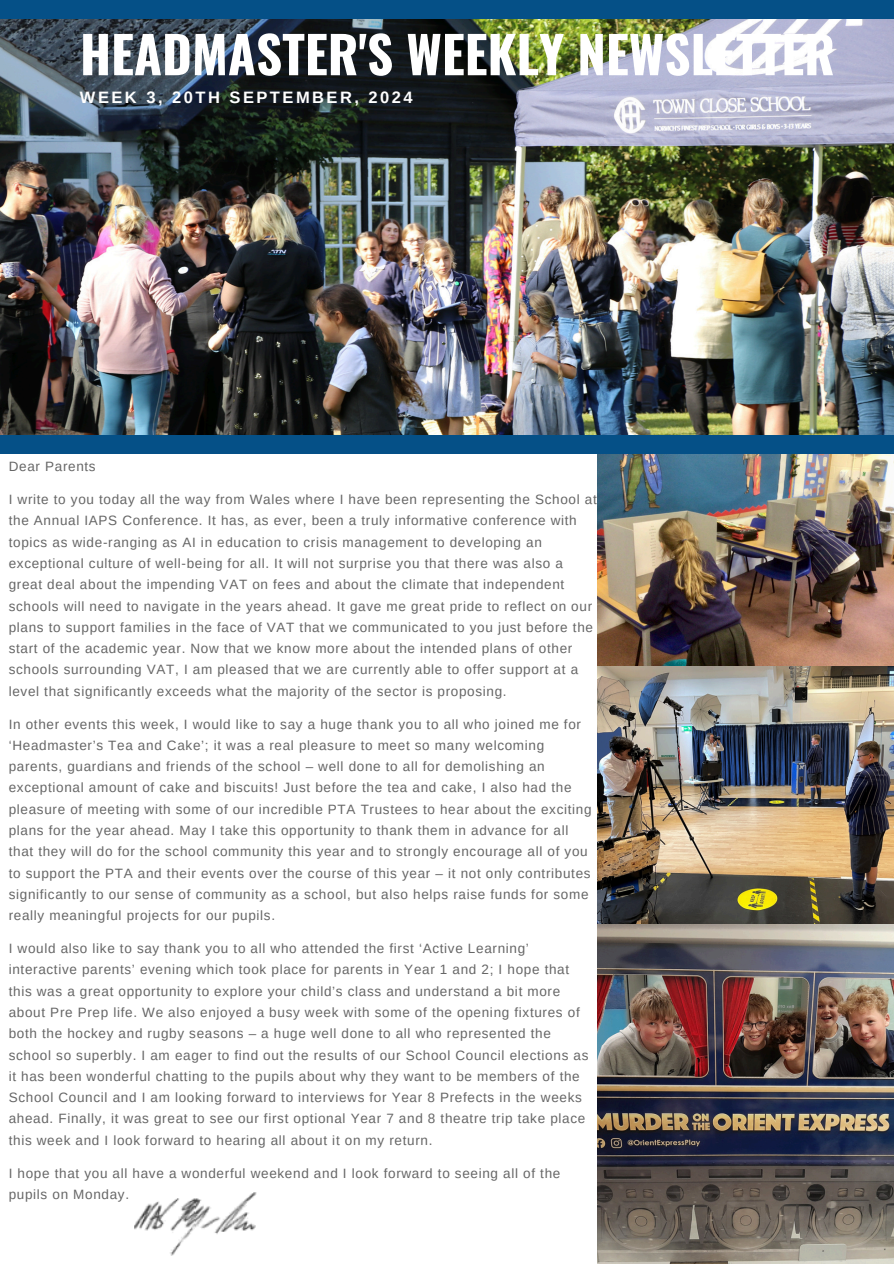
<style>
.page{position:relative;width:894px;height:1264px;background:#fff}
.page>*{position:absolute;margin:0;border:0;box-sizing:border-box;transform-origin:0 0}
.t1{font:700 51px "Oswald";color:#fff}
.t2{font:700 16.5px "Arimo";letter-spacing:.15em;color:#fff}
.t3{font:13.5px/21.3px "Arimo";letter-spacing:.05em;color:#666}
</style>
<div class="page">
<div style="left:0;top:0;width:893px;height:19px;background:#055087"></div>
<div style="left:0;top:435px;width:893px;height:19px;background:#055087"></div>
<img style="left:134px;top:1192px;width:123px;height:62px">
<img style="left:597px;top:454px;width:296px;height:809px">
<img style="left:0;top:19px;width:893px;height:415px">
<p class="t1" style="left:80px;top:14px;width:756px">HEADMASTER'S WEEKLY NEWSLETTER</p>
<p class="t2" style="left:80px;top:88px;width:334px">WEEK 3, 20TH SEPTEMBER, 2024</p>
<p class="t3" style="left:9px;top:456px;width:88px">Dear Parents</p>
<p class="t3" style="left:9px;top:489px;width:589px">I write to you today all the way from Wales where I have been representing the School at the Annual IAPS Conference. It has, as ever, been a truly informative conference with topics as wide-ranging as AI in education to crisis management to developing an exceptional culture of well-being for all. It will not surprise you that there was also a great deal about the impending VAT on fees and about the climate that independent schools will need to navigate in the years ahead. It gave me great pride to reflect on our plans to support families in the face of VAT that we communicated to you just before the start of the academic year. Now that we know more about the intended plans of other schools surrounding VAT, I am pleased that we are currently able to offer support at a level that significantly exceeds what the majority of the sector is proposing.</p>
<p class="t3" style="left:9px;top:713px;width:584px">In other events this week, I would like to say a huge thank you to all who joined me for ‘Headmaster’s Tea and Cake’; it was a real pleasure to meet so many welcoming parents, guardians and friends of the school – well done to all for demolishing an exceptional amount of cake and biscuits! Just before the tea and cake, I also had the pleasure of meeting with some of our incredible PTA Trustees to hear about the exciting plans for the year ahead. May I take this opportunity to thank them in advance for all that they will do for the school community this year and to strongly encourage all of you to support the PTA and their events over the course of this year – it not only contributes significantly to our sense of community as a school, but also helps raise funds for some really meaningful projects for our pupils.</p>
<p class="t3" style="left:9px;top:937px;width:581px">I would also like to say thank you to all who attended the first ‘Active Learning’ interactive parents’ evening which took place for parents in Year 1 and 2; I hope that this was a great opportunity to explore your child’s class and understand a bit more about Pre Prep life. We also enjoyed a busy week with some of the opening fixtures of both the hockey and rugby seasons – a huge well done to all who represented the school so superbly. I am eager to find out the results of our School Council elections as it has been wonderful chatting to the pupils about why they want to be members of the School Council and I am looking forward to interviews for Year 8 Prefects in the weeks ahead. Finally, it was great to see our first optional Year 7 and 8 theatre trip take place this week and I look forward to hearing all about it on my return.</p>
<p class="t3" style="left:9px;top:1162px;width:553px">I hope that you all have a wonderful weekend and I look forward to seeing all of the pupils on Monday.</p>
</div>
